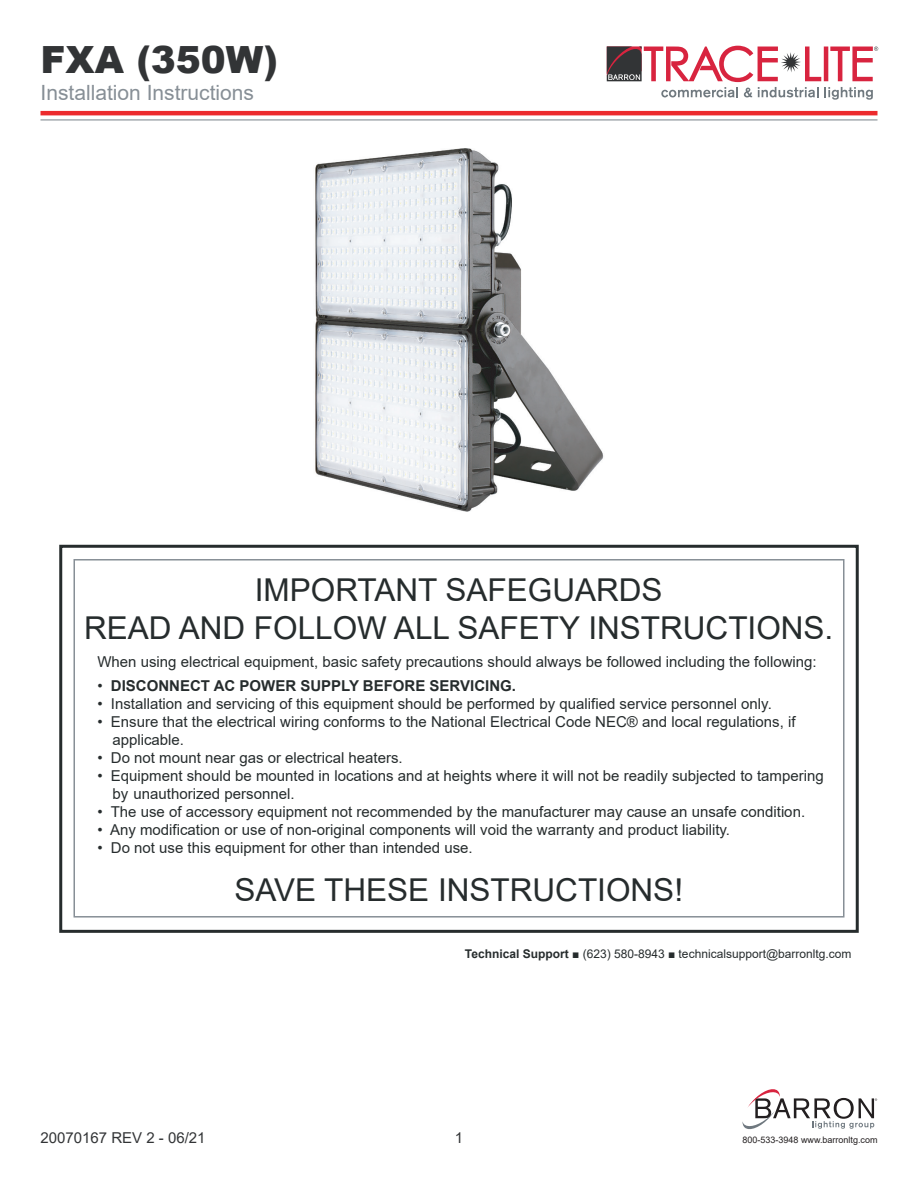
<style>
.page{position:relative;width:918px;height:1188px;background:#fff}
.page>*{position:absolute;margin:0;border:0;box-sizing:border-box;transform-origin:0 0}
.t1{font:900 37.5px "Arial";color:#323436}
.t2{font:31.5px/37.8px "Arial";color:#262c2d;text-align:center}
.t3{font:21px "Arial";color:#878f96}
.t4{font:15px/18px "Arial";color:#262c2d}
.t5{font:700 15px "Arial";color:#262c2d}
.t6{font:15px "Arial";color:#323436}
.t7{font:12px "Arial";color:#262c2d}
.t8{font:9px "Arial";color:#231f20}
.s1{font-weight:400}
.s2{font-weight:700}
</style>
<div class="page">
<div style="left:74px;top:559px;width:770px;height:359px;border:2px solid #878f96"></div>
<div style="left:59px;top:545px;width:800px;height:388px;border:3px solid #262c2d"></div>
<img style="left:315px;top:148px;width:289px;height:364px">
<hr style="left:40px;top:111px;width:838px;height:4px;background:#ec2a2d">
<svg style="left:742px;top:1089px;width:135px;height:41px"></svg>
<hr style="left:40px;top:119px;width:838px;height:1px;background:#878f96">
<svg style="left:607px;top:46px;width:271px;height:54px"></svg>
<h1 class="t1" style="left:40px;top:32px;width:239px">FXA (350W)</h1>
<h3 class="t3" style="left:40px;top:78px;width:215px">Installation Instructions</h3>
<h2 class="t2" style="left:84px;top:571px;width:751px">IMPORTANT SAFEGUARDS<br>READ AND FOLLOW ALL SAFETY INSTRUCTIONS.</h2>
<p class="t4" style="left:97px;top:653px;width:721px">When using electrical equipment, basic safety precautions should always be followed including the following:</p>
<p class="t5" style="left:97px;top:675px;width:420px"><span class="s1">•</span> DISCONNECT AC POWER SUPPLY BEFORE SERVICING.</p>
<p class="t4" style="left:97px;top:694px;width:676px">• Installation and servicing of this equipment should be performed by qualified service personnel only.</p>
<p class="t4" style="left:112px;top:712px;width:685px;text-indent:-15px">• Ensure that the electrical wiring conforms to the National Electrical Code NEC® and local regulations, if applicable.</p>
<p class="t4" style="left:97px;top:748px;width:307px">• Do not mount near gas or electrical heaters.</p>
<p class="t4" style="left:112px;top:766px;width:713px;text-indent:-15px">• Equipment should be mounted in locations and at heights where it will not be readily subjected to tampering by unauthorized personnel.</p>
<p class="t4" style="left:97px;top:802px;width:709px">• The use of accessory equipment not recommended by the manufacturer may cause an unsafe condition.</p>
<p class="t4" style="left:97px;top:820px;width:634px">• Any modification or use of non-original components will void the warranty and product liability.</p>
<p class="t4" style="left:97px;top:838px;width:377px">• Do not use this equipment for other than intended use.</p>
<h2 class="t2" style="left:234px;top:871px;width:450px">SAVE THESE INSTRUCTIONS!</h2>
<p class="t7" style="left:465px;top:945px;width:388px"><span class="s2">Technical Support</span> ■ (623) 580-8943 ■ technicalsupport@barronltg.com</p>
<p class="t6" style="left:40px;top:1127px;width:167px">20070167 REV 2 - 06/21</p>
<p class="t6" style="left:455px;top:1127px;width:10px">1</p>
<p class="t8" style="left:742px;top:1133px;width:137px">800-533-3948 www.barronltg.com</p>
</div>
